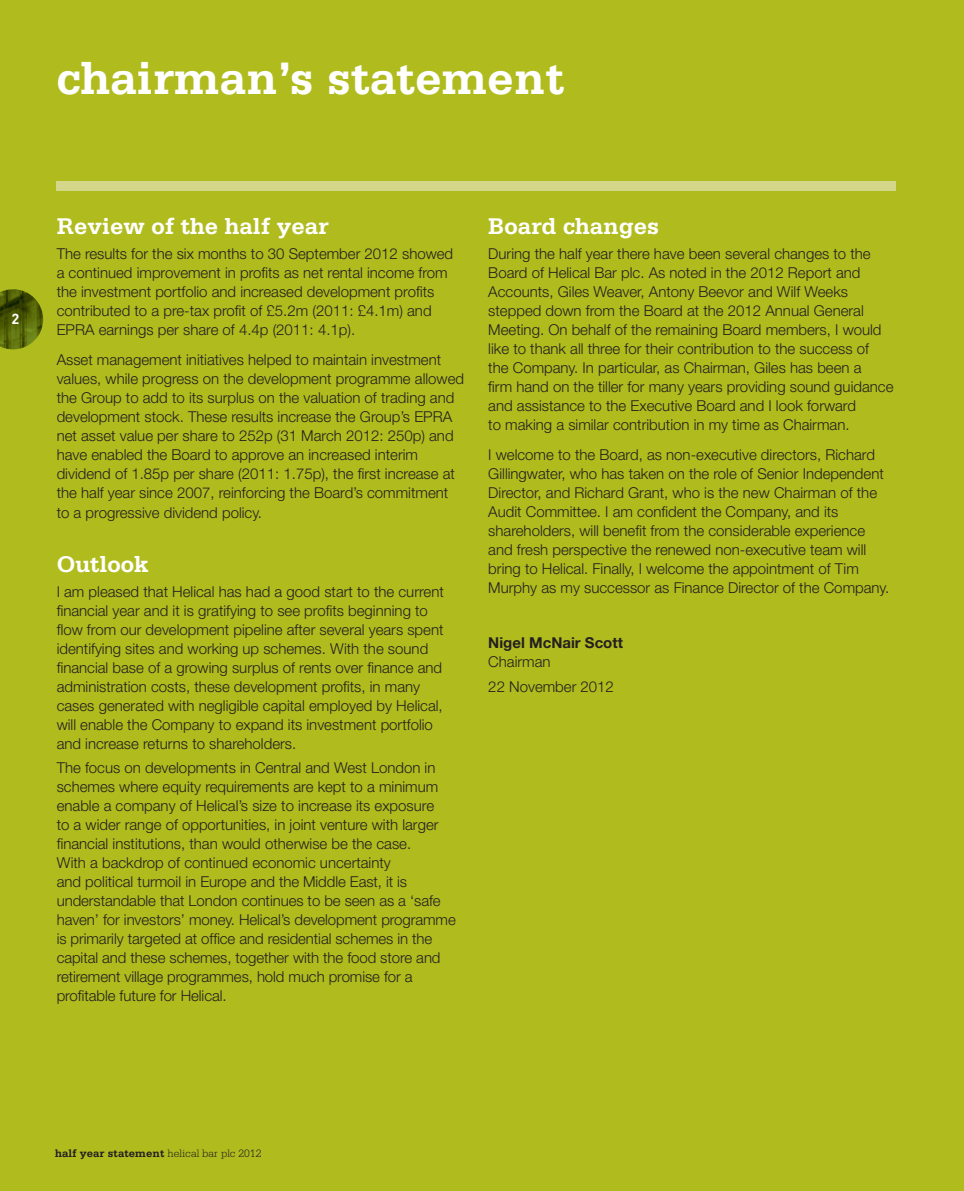
<style>
.page{position:relative;width:964px;height:1191px;background:#b0bb1d}
.page>*{position:absolute;margin:0;border:0;box-sizing:border-box;transform-origin:0 0}
.t1{font:700 48px "Serifa";color:#fff}
.t2{font:700 24px "Serifa";color:#fff}
.t3{font:300 15px/19px "Helvetica Neue LT";color:#231f20}
.t4{font:700 15px "Helvetica Neue LT";color:#231f20}
.t5{font:700 14.4px "DIN";color:#fff}
.t6{font:700 11.4px "Serifa";letter-spacing:.005em;color:#231f20}
.s1{font-weight:300}
</style>
<div class="page">
<div style="left:57px;top:181px;width:839px;height:9px;background:#d4d78a"></div>
<img style="left:0;top:289px;width:43px;height:60px">
<h1 class="t1" style="left:57px;top:50px;width:509px">chairman’s statement</h1>
<p class="t5" style="left:11px;top:309px;width:9px">2</p>
<h2 class="t2" style="left:57px;top:212px;width:274px">Review of the half year</h2>
<p class="t3" style="left:57px;top:243px;width:398px">The results for the six months to 30 September 2012 showed a continued improvement in profits as net rental income from the investment portfolio and increased development profits contributed to a pre-tax profit of £5.2m (2011: £4.1m) and EPRA earnings per share of 4.4p (2011: 4.1p).</p>
<p class="t3" style="left:57px;top:350px;width:409px">Asset management initiatives helped to maintain investment values, while progress on the development programme allowed the Group to add to its surplus on the valuation of trading and development stock. These results increase the Group’s EPRA net asset value per share to 252p (31 March 2012: 250p) and have enabled the Board to approve an increased interim dividend of 1.85p per share (2011: 1.75p), the first increase at the half year since 2007, reinforcing the Board’s commitment to a progressive dividend policy.</p>
<h2 class="t2" style="left:57px;top:550px;width:94px">Outlook</h2>
<p class="t3" style="left:57px;top:581px;width:389px">I am pleased that Helical has had a good start to the current financial year and it is gratifying to see profits beginning to flow from our development pipeline after several years spent identifying sites and working up schemes. With the sound financial base of a growing surplus of rents over finance and administration costs, these development profits, in many cases generated with negligible capital employed by Helical, will enable the Company to expand its investment portfolio and increase returns to shareholders.</p>
<p class="t3" style="left:57px;top:758px;width:401px">The focus on developments in Central and West London in schemes where equity requirements are kept to a minimum enable a company of Helical’s size to increase its exposure<br>to a wider range of opportunities, in joint venture with larger financial institutions, than would otherwise be the case.<br>With a backdrop of continued economic uncertainty<br>and political turmoil in Europe and the Middle East, it is understandable that London continues to be seen as a ‘safe haven’ for investors’ money. Helical’s development programme is primarily targeted at office and residential schemes in the capital and these schemes, together with the food store and retirement village programmes, hold much promise for a profitable future for Helical.</p>
<h2 class="t2" style="left:488px;top:212px;width:172px">Board changes</h2>
<p class="t3" style="left:488px;top:243px;width:407px">During the half year there have been several changes to the Board of Helical Bar plc. As noted in the 2012 Report and Accounts, Giles Weaver, Antony Beevor and Wilf Weeks stepped down from the Board at the 2012 Annual General Meeting. On behalf of the remaining Board members, I would like to thank all three for their contribution to the success of<br>the Company. In particular, as Chairman, Giles has been a<br>firm hand on the tiller for many years providing sound guidance and assistance to the Executive Board and I look forward<br>to making a similar contribution in my time as Chairman.</p>
<p class="t3" style="left:488px;top:445px;width:402px">I welcome to the Board, as non-executive directors, Richard Gillingwater, who has taken on the role of Senior Independent Director, and Richard Grant, who is the new Chairman of the Audit Committee. I am confident the Company, and its shareholders, will benefit from the considerable experience and fresh perspective the renewed non-executive team will bring to Helical. Finally, I welcome the appointment of Tim Murphy as my successor as Finance Director of the Company.</p>
<p class="t4" style="left:488px;top:633px;width:136px">Nigel McNair Scott</p>
<p class="t3" style="left:488px;top:649px;width:127px;line-height:24.6px">Chairman<br>22 November 2012</p>
<p class="t6" style="left:55px;top:1146px;width:208px">half year statement <span class="s1">helical bar plc 2012</span></p>
</div>
